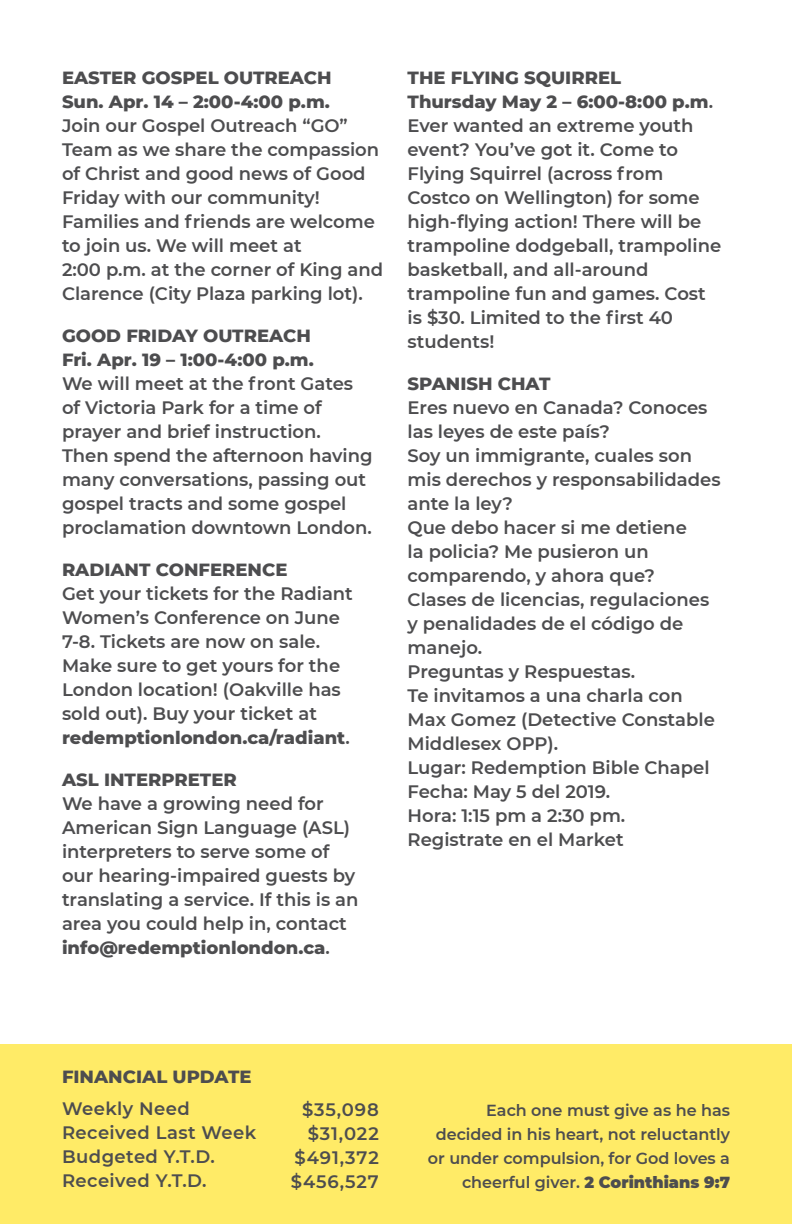
<style>
.page{position:relative;width:792px;height:1224px;background:#fff}
.page>*{position:absolute;margin:0;border:0;box-sizing:border-box;transform-origin:0 0}
.t1{font:600 18px/24px "Montserrat";color:#4d4d4f}
.t2{font:800 18px/24px "Montserrat";color:#4d4d4f}
.t3{font:600 18px/24px "Montserrat";letter-spacing:.025em;color:#4d4d4f}
.t4{font:600 18px/24px "Montserrat";letter-spacing:.045em;color:#4d4d4f;text-align:right}
.t5{font:600 16px/24px "Montserrat";color:#4d4d4f;text-align:right}
.s1{font-weight:800}
.s2{font-weight:900}
</style>
<div class="page">
<div style="left:0;top:1045px;width:792px;height:179px;background:#ffeb67"></div>
<p class="t2" style="left:62px;top:65px;width:271px">EASTER GOSPEL OUTREACH<br>Sun. Apr. 14 – 2:00-4:00 p.m.</p>
<p class="t1" style="left:62px;top:113px;width:323px">Join our Gospel Outreach “GO”<br>Team as we share the compassion of Christ and good news of Good<br>Friday with our community!<br>Families and friends are welcome to join us. We will meet at<br>2:00 p.m. at the corner of King and<br>Clarence (City Plaza parking lot).</p>
<p class="t2" style="left:62px;top:323px;width:253px">GOOD FRIDAY OUTREACH<br>Fri. Apr. 19 – 1:00-4:00 p.m.</p>
<p class="t1" style="left:62px;top:371px;width:312px">We will meet at the front Gates of Victoria Park for a time of prayer and brief instruction.<br>Then spend the afternoon having many conversations, passing out gospel tracts and some gospel proclamation downtown London.</p>
<p class="t2" style="left:62px;top:557px;width:227px">RADIANT CON FERENCE</p>
<p class="t1" style="left:62px;top:581px;width:292px">Get your tickets for the Radiant<br>Women’s Conference on June<br>7-8. Tickets are now on sale.<br>Make sure to get yours for the<br>London location! (Oakville has sold out). Buy your ticket at <span class="s1">redemptionlondon.ca/radiant</span>.</p>
<p class="t2" style="left:62px;top:767px;width:77px">ASL Interpreter</p>
<p class="t1" style="left:62px;top:791px;width:298px">We have a growing need for<br>American Sign Language (ASL) interpreters to serve some of our hearing-impaired guests by translating a service. If this is an area you could help in, contact <span class="s1">info@redemptionlondon.ca</span>.</p>
<p class="t1" style="left:408px;top:65px;width:315px"><span class="s1">The Flyi ng Squirrel<br>Thursday May 2 – 6:00-8:00 p.m</span>.<br>Ever wanted an extreme youth event? You’ve got it. Come to<br>Flying Squirrel (across from<br>Costco on Wellington) for some high-flying action! There will be trampoline dodgeball, trampoline basketball, and all-around trampoline fun and games. Cost is $30. Limited to the first 40 students!</p>
<p class="t2" style="left:408px;top:371px;width:144px">SPANISH CHAT</p>
<p class="t1" style="left:408px;top:395px;width:315px">Eres nuevo en Canada? Conoces las leyes de este país?<br>Soy un immigrante, cuales son mis derechos y responsabilidades ante la ley?<br>Que debo hacer si me detiene<br>la policia? Me pusieron un comparendo, y ahora que?<br>Clases de licencias, regulaciones y penalidades de el código de manejo.<br>Preguntas y Respuestas.<br>Te invitamos a una charla con<br>Max Gomez (Detective Constable<br>Middlesex OPP).<br>Lugar: Redemption Bible Chapel<br>Fecha: M ay 5 del 2019.<br>Hora: 1:15 pm a 2:30 pm.<br>Registrate en el Market</p>
<p class="t2" style="left:62px;top:1063px;width:191px">FINANCIAL UPDATE</p>
<p class="t3" style="left:62px;top:1096px;width:196px">Weekly Need<br>Received Last Week<br>Budgeted Y.T.D.<br>Received Y.T.D.</p>
<p class="t4" style="left:291px;top:1097px;width:90px">$35,098 $31,022 $491,372 $456,527</p>
<p class="t5" style="left:428px;top:1098px;width:304px">Each one must give as he has decided in his heart, not reluctantly or under compulsion, for God loves a cheerful giver. <span class="s2">2 Corinthians 9:7</span></p>
</div>
